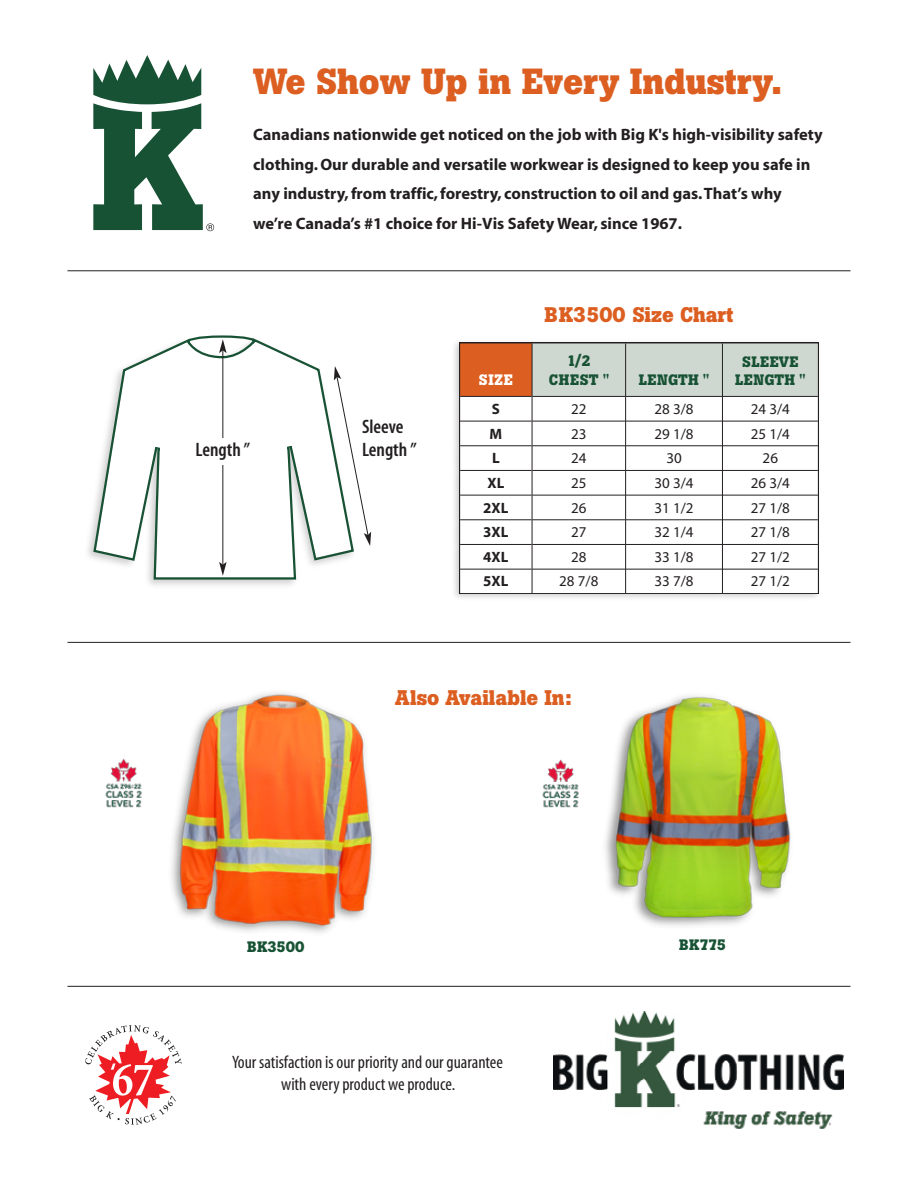
<style>
.page{position:relative;width:918px;height:1188px;background:#fff}
.page>*{position:absolute;margin:0;border:0;box-sizing:border-box;transform-origin:0 0}
.t1{font:700 36px "Boton";color:#dc5f21}
.t2{font:700 21px "Boton";color:#dc5f21}
.t3{font:600 condensed 19.5px/23.4px "Myriad";color:#231f20}
.t4{font:condensed 18px "Myriad";color:#231f20}
.t5{font:700 16.5px/29.7px "Myriad";color:#231f20}
.t6{font:15px "Myriad";color:#231f20}
.t7{font:700 15px/18px "Boton";letter-spacing:.02em;color:#185234;text-align:center}
.t8{font:700 15px "Myriad";color:#231f20}
.t9{font:700 15px "Boton";color:#fff}
</style>
<div class="page">
<img style="left:171px;top:692px;width:203px;height:241px">
<img style="left:605px;top:695px;width:186px;height:231px">
<hr style="left:68px;top:270px;width:782px;height:1px;background:#231f20">
<hr style="left:68px;top:642px;width:782px;height:1px;background:#231f20">
<hr style="left:68px;top:986px;width:782px;height:1px;background:#231f20">
<img style="left:542px;top:759px;width:37px;height:49px">
<img style="left:105px;top:758px;width:37px;height:50px">
<svg style="left:93px;top:55px;width:121px;height:176px"></svg>
<img style="left:553px;top:1011px;width:290px;height:118px">
<svg style="left:85px;top:1025px;width:97px;height:100px"></svg>
<svg style="left:93px;top:339px;width:261px;height:241px"></svg>
<img style="left:454px;top:342px;width:365px;height:256px">
<div style="left:459px;top:343px;width:73px;height:53px;background:#dc5f21"></div>
<div style="left:532px;top:343px;width:94px;height:53px;background:#cfd8d0"></div>
<div style="left:626px;top:343px;width:96px;height:53px;background:#cfd8d0"></div>
<div style="left:722px;top:343px;width:97px;height:53px;background:#cfd8d0"></div>
<div style="left:459px;top:396px;width:73px;height:25px;background:#fff"></div>
<div style="left:532px;top:396px;width:94px;height:25px;background:#fff"></div>
<div style="left:626px;top:396px;width:96px;height:25px;background:#fff"></div>
<div style="left:722px;top:396px;width:97px;height:25px;background:#fff"></div>
<div style="left:459px;top:421px;width:73px;height:25px;background:#fff"></div>
<div style="left:532px;top:421px;width:94px;height:25px;background:#fff"></div>
<div style="left:626px;top:421px;width:96px;height:25px;background:#fff"></div>
<div style="left:722px;top:421px;width:97px;height:25px;background:#fff"></div>
<div style="left:459px;top:446px;width:73px;height:24px;background:#fff"></div>
<div style="left:532px;top:446px;width:94px;height:24px;background:#fff"></div>
<div style="left:626px;top:446px;width:96px;height:24px;background:#fff"></div>
<div style="left:722px;top:446px;width:97px;height:24px;background:#fff"></div>
<div style="left:459px;top:470px;width:73px;height:25px;background:#fff"></div>
<div style="left:532px;top:470px;width:94px;height:25px;background:#fff"></div>
<div style="left:626px;top:470px;width:96px;height:25px;background:#fff"></div>
<div style="left:722px;top:470px;width:97px;height:25px;background:#fff"></div>
<div style="left:459px;top:495px;width:73px;height:25px;background:#fff"></div>
<div style="left:532px;top:495px;width:94px;height:25px;background:#fff"></div>
<div style="left:626px;top:495px;width:96px;height:25px;background:#fff"></div>
<div style="left:722px;top:495px;width:97px;height:25px;background:#fff"></div>
<div style="left:459px;top:520px;width:73px;height:24px;background:#fff"></div>
<div style="left:532px;top:520px;width:94px;height:24px;background:#fff"></div>
<div style="left:626px;top:520px;width:96px;height:24px;background:#fff"></div>
<div style="left:722px;top:520px;width:97px;height:24px;background:#fff"></div>
<div style="left:459px;top:544px;width:73px;height:25px;background:#fff"></div>
<div style="left:532px;top:544px;width:94px;height:25px;background:#fff"></div>
<div style="left:626px;top:544px;width:96px;height:25px;background:#fff"></div>
<div style="left:722px;top:544px;width:97px;height:25px;background:#fff"></div>
<div style="left:459px;top:569px;width:73px;height:25px;background:#fff"></div>
<div style="left:532px;top:569px;width:94px;height:25px;background:#fff"></div>
<div style="left:626px;top:569px;width:96px;height:25px;background:#fff"></div>
<div style="left:722px;top:569px;width:97px;height:25px;background:#fff"></div>
<div style="left:459px;top:343px;width:360px;height:251px;border:2px solid #231f20"></div>
<hr style="left:532px;top:343px;width:1px;height:250px;background:#231f20">
<hr style="left:625px;top:343px;width:1px;height:250px;background:#231f20">
<hr style="left:722px;top:343px;width:1px;height:250px;background:#231f20">
<hr style="left:460px;top:396px;width:72px;height:1px;background:#231f20">
<hr style="left:532px;top:396px;width:93px;height:1px;background:#231f20">
<hr style="left:626px;top:396px;width:96px;height:1px;background:#231f20">
<hr style="left:723px;top:396px;width:95px;height:1px;background:#231f20">
<hr style="left:460px;top:421px;width:72px;height:1px;background:#231f20">
<hr style="left:532px;top:421px;width:93px;height:1px;background:#231f20">
<hr style="left:626px;top:421px;width:96px;height:1px;background:#231f20">
<hr style="left:723px;top:421px;width:95px;height:1px;background:#231f20">
<hr style="left:460px;top:445px;width:72px;height:1px;background:#231f20">
<hr style="left:532px;top:445px;width:93px;height:1px;background:#231f20">
<hr style="left:626px;top:445px;width:96px;height:1px;background:#231f20">
<hr style="left:723px;top:445px;width:95px;height:1px;background:#231f20">
<hr style="left:460px;top:470px;width:72px;height:1px;background:#231f20">
<hr style="left:532px;top:470px;width:93px;height:1px;background:#231f20">
<hr style="left:626px;top:470px;width:96px;height:1px;background:#231f20">
<hr style="left:723px;top:470px;width:95px;height:1px;background:#231f20">
<hr style="left:460px;top:495px;width:72px;height:1px;background:#231f20">
<hr style="left:532px;top:495px;width:93px;height:1px;background:#231f20">
<hr style="left:626px;top:495px;width:96px;height:1px;background:#231f20">
<hr style="left:723px;top:495px;width:95px;height:1px;background:#231f20">
<hr style="left:460px;top:519px;width:72px;height:1px;background:#231f20">
<hr style="left:532px;top:519px;width:93px;height:1px;background:#231f20">
<hr style="left:626px;top:519px;width:96px;height:1px;background:#231f20">
<hr style="left:723px;top:519px;width:95px;height:1px;background:#231f20">
<hr style="left:460px;top:544px;width:72px;height:1px;background:#231f20">
<hr style="left:532px;top:544px;width:93px;height:1px;background:#231f20">
<hr style="left:626px;top:544px;width:96px;height:1px;background:#231f20">
<hr style="left:723px;top:544px;width:95px;height:1px;background:#231f20">
<hr style="left:460px;top:569px;width:72px;height:1px;background:#231f20">
<hr style="left:532px;top:569px;width:93px;height:1px;background:#231f20">
<hr style="left:626px;top:569px;width:96px;height:1px;background:#231f20">
<hr style="left:723px;top:569px;width:95px;height:1px;background:#231f20">
<hr style="left:222px;top:350px;width:1px;height:215px;background:#231f20">
<svg style="left:186px;top:335px;width:69px;height:28px"></svg>
<svg style="left:219px;top:562px;width:8px;height:14px"></svg>
<div style="left:178px;top:438px;width:89px;height:27px;background:#fff"></div>
<svg style="left:334px;top:366px;width:37px;height:180px"></svg>
<p class="t1" style="left:253px;top:69px;width:531px">We Show Up in Every Industry.</p>
<p class="t5" style="left:253px;top:121px;width:571px">Canadians nationwide get noticed on the job with Big K's high-visibility safety clothing. Our durable and versatile workwear is designed to keep you safe in any industry, from traffic, forestry, construction to oil and gas. That’s why we’re Canada’s #1 choice for Hi-Vis Safety Wear, since 1967.</p>
<p class="t3" style="left:195px;top:440px;width:56px">Length ”</p>
<p class="t3" style="left:362px;top:416px;width:56px">Sleeve<br>Length ”</p>
<p class="t9" style="left:479px;top:374px;width:36px">SIZE</p>
<p class="t2" style="left:545px;top:307px;width:190px">BK3500 Size Chart</p>
<p class="t7" style="left:567px;top:353px;width:26px">1/2</p>
<p class="t7" style="left:549px;top:372px;width:62px">CHEST "</p>
<p class="t7" style="left:639px;top:372px;width:72px">LENGTH "</p>
<p class="t7" style="left:735px;top:354px;width:72px">SLEEVE<br>LENGTH "</p>
<p class="t8" style="left:492px;top:403px;width:10px">S</p>
<p class="t6" style="left:571px;top:403px;width:17px">22</p>
<p class="t6" style="left:654px;top:403px;width:41px">28 3/8</p>
<p class="t6" style="left:751px;top:403px;width:41px">24 3/4</p>
<p class="t8" style="left:490px;top:428px;width:14px">M</p>
<p class="t6" style="left:571px;top:428px;width:17px">23</p>
<p class="t6" style="left:654px;top:428px;width:41px">29 1/8</p>
<p class="t6" style="left:751px;top:428px;width:41px">25 1/4</p>
<p class="t8" style="left:492px;top:453px;width:9px">L</p>
<p class="t6" style="left:571px;top:453px;width:17px">24</p>
<p class="t6" style="left:666px;top:453px;width:17px">30</p>
<p class="t6" style="left:763px;top:453px;width:17px">26</p>
<p class="t8" style="left:487px;top:477px;width:18px">XL</p>
<p class="t6" style="left:571px;top:477px;width:17px">25</p>
<p class="t6" style="left:654px;top:477px;width:41px">30 3/4</p>
<p class="t6" style="left:751px;top:477px;width:41px">26 3/4</p>
<p class="t8" style="left:483px;top:502px;width:27px">2XL</p>
<p class="t6" style="left:571px;top:502px;width:17px">26</p>
<p class="t6" style="left:654px;top:502px;width:41px">31 1/2</p>
<p class="t6" style="left:751px;top:502px;width:41px">27 1/8</p>
<p class="t8" style="left:483px;top:527px;width:27px">3XL</p>
<p class="t6" style="left:571px;top:527px;width:17px">27</p>
<p class="t6" style="left:654px;top:527px;width:41px">32 1/4</p>
<p class="t6" style="left:751px;top:527px;width:41px">27 1/8</p>
<p class="t8" style="left:483px;top:551px;width:27px">4XL</p>
<p class="t6" style="left:571px;top:551px;width:17px">28</p>
<p class="t6" style="left:654px;top:551px;width:41px">33 1/8</p>
<p class="t6" style="left:751px;top:551px;width:41px">27 1/2</p>
<p class="t8" style="left:483px;top:576px;width:27px">5XL</p>
<p class="t6" style="left:559px;top:576px;width:41px">28 7/8</p>
<p class="t6" style="left:654px;top:576px;width:41px">33 7/8</p>
<p class="t6" style="left:751px;top:576px;width:41px">27 1/2</p>
<p class="t2" style="left:395px;top:690px;width:178px">Also Available In:</p>
<p class="t7" style="left:247px;top:939px;width:59px">BK3500</p>
<p class="t7" style="left:679px;top:938px;width:49px">BK775</p>
<p class="t4" style="left:232px;top:1056px;width:272px">Your satisfaction is our priority and our guarantee</p>
<p class="t4" style="left:281px;top:1077px;width:176px">with every product we produce.</p>
</div>
